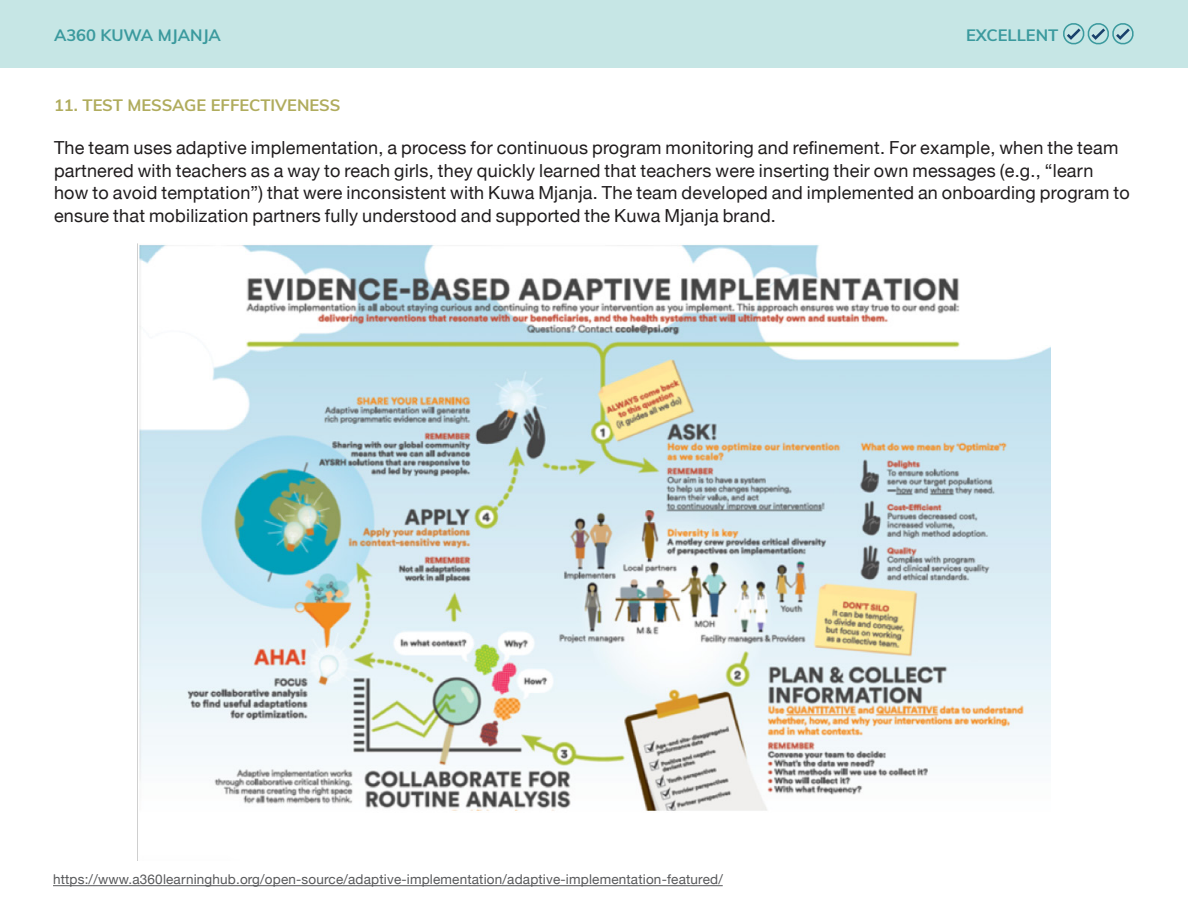
<style>
.page{position:relative;width:1188px;height:918px;background:#fff}
.page>*{position:absolute;margin:0;border:0;box-sizing:border-box;transform-origin:0 0}
.body{font:18px/22.5px "Helvetica Neue";letter-spacing:.015em;color:#201d1e}
.best_practice_header{font:700 16.5px "Muli";color:#b0ac5d}
.t1{font:700 16.5px "Muli";color:#3b9a9e}
.citation{font:13.5px "Helvetica Neue";letter-spacing:.015em;color:#57585a}
</style>
<div class="page">
<div style="left:0;top:0;width:1188px;height:68px;background:#c6e6e5"></div>
<svg style="left:1063px;top:23px;width:71px;height:22px"></svg>
<hr style="left:53px;top:885px;width:670px;height:1px;background:#57585a">
<img style="left:139px;top:245px;width:911px;height:566px">
<p class="t1" style="left:54px;top:23px;width:169px">A360 KUWA MJANJA</p>
<p class="t1" style="left:966px;top:23px;width:94px">EXCELLENT</p>
<p class="best_practice_header" style="left:54px;top:93px;width:288px">11. TEST MESSAGE EFFECTIVENESS</p>
<p class="body" style="left:54px;top:138px;width:1077px">The team uses adaptive implementation, a process for continuous program monitoring and refinement. For example, when the team partnered with teachers as a way to reach girls, they quickly learned that teachers were inserting their own messages (e.g., “learn how to avoid temptation”) that were inconsistent with Kuwa Mjanja. The team developed and implemented an onboarding program to ensure that mobilization partners fully understood and supported the Kuwa Mjanja brand.</p>
<p class="citation" style="left:53px;top:870px;width:671px">https://www.a360learninghub.org/open-source/adaptive-implementation/adaptive-implementation-featured/</p>
</div>
